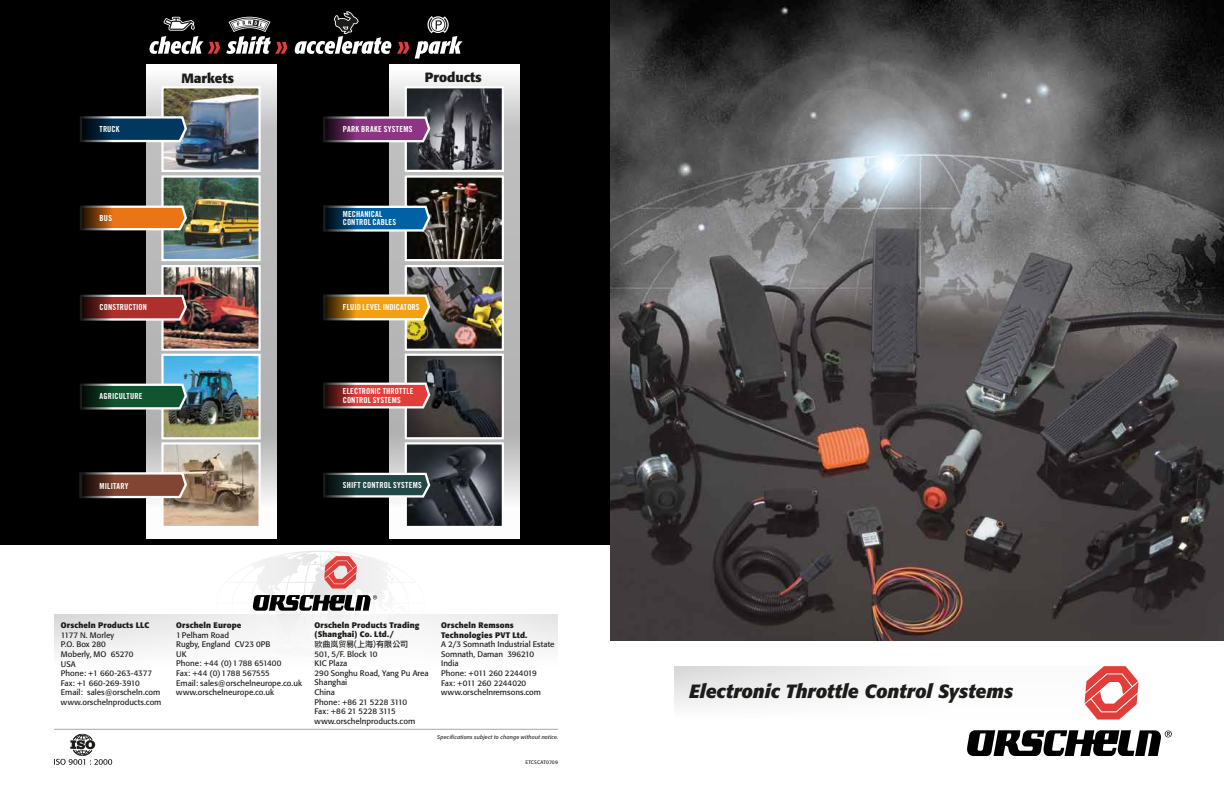
<style>
.page{position:relative;width:1224px;height:792px;background:#fff}
.page>*{position:absolute;margin:0;border:0;box-sizing:border-box;transform-origin:0 0}
.t1{font:italic 700 19px "Formata";color:#1c1c1a}
.t2{font:700 13.3px "Formata";color:#1c1c1a}
.t3{font:8.3px/8.9px "Trade Gothic Bold Cond Twenty";letter-spacing:.02em;color:#fff}
.t4{font:8px/9.6px "Formata";color:#1c1c1a}
.t5{font:700 8px/9.6px "Formata";letter-spacing:.015em;color:#1c1c1a}
.t6{font:8px "Li Hei Pro";letter-spacing:.005em;color:#1c1c1a}
.t7{font:italic 5.5px "Formata";letter-spacing:.025em;color:#1c1c1a}
.t8{font:5px "Formata";letter-spacing:.025em;color:#1c1c1a}
.s1{font-family:"Adobe Heiti Std"}
</style>
<div class="page">
<div style="left:0;top:0;width:614px;height:544px;background:#000"></div>
<svg style="left:675px;top:666px;width:410px;height:40px"></svg>
<div style="left:54px;top:614px;width:425px;height:54px;background:linear-gradient(to bottom,#e1e1e1,#fefefe)"></div>
<div style="left:276px;top:614px;width:282px;height:54px;background:#f7f7f7"></div>
<img style="left:611px;top:0;width:613px;height:640px">
<svg style="left:216px;top:551px;width:177px;height:106px"></svg>
<svg style="left:54px;top:734px;width:58px;height:31px"></svg>
<hr style="left:54px;top:729px;width:504px;height:1px;background:#a5a6a7">
<svg style="left:397px;top:42px;width:12px;height:12px"></svg>
<svg style="left:415px;top:16px;width:47px;height:43px"></svg>
<svg style="left:295px;top:11px;width:96px;height:43px"></svg>
<svg style="left:226px;top:16px;width:61px;height:38px"></svg>
<svg style="left:150px;top:16px;width:70px;height:38px"></svg>
<svg style="left:967px;top:730px;width:205px;height:26px"></svg>
<svg style="left:1085px;top:666px;width:54px;height:54px"></svg>
<svg style="left:146px;top:65px;width:130px;height:473px;background:#d0d0d0"></svg>
<svg style="left:390px;top:65px;width:130px;height:473px;background:#d0d0d0"></svg>
<img style="left:408px;top:357px;width:93px;height:79px">
<div style="left:405px;top:354px;width:99px;height:85px;border:2px solid #fff"></div>
<svg style="left:323px;top:383px;width:107px;height:25px;background:#c04e4b"></svg>
<img style="left:408px;top:268px;width:93px;height:80px">
<div style="left:405px;top:265px;width:99px;height:86px;border:2px solid #fff"></div>
<svg style="left:323px;top:294px;width:107px;height:26px;background:#c89133"></svg>
<img style="left:408px;top:445px;width:93px;height:80px">
<div style="left:405px;top:442px;width:99px;height:86px;border:2px solid #fff"></div>
<svg style="left:323px;top:473px;width:107px;height:25px;background:#3f5858"></svg>
<img style="left:408px;top:89px;width:93px;height:80px">
<div style="left:405px;top:86px;width:99px;height:86px;border:2px solid #fff"></div>
<svg style="left:323px;top:116px;width:107px;height:26px;background:#854b7f"></svg>
<img style="left:408px;top:178px;width:93px;height:80px">
<div style="left:405px;top:175px;width:99px;height:86px;border:2px solid #fff"></div>
<svg style="left:323px;top:206px;width:107px;height:26px;background:#286893"></svg>
<img style="left:164px;top:357px;width:94px;height:79px">
<div style="left:161px;top:354px;width:100px;height:85px;border:2px solid #fff"></div>
<img style="left:164px;top:178px;width:94px;height:80px">
<div style="left:161px;top:175px;width:100px;height:86px;border:2px solid #fff"></div>
<img style="left:164px;top:89px;width:94px;height:80px">
<div style="left:161px;top:86px;width:100px;height:86px;border:2px solid #fff"></div>
<img style="left:164px;top:268px;width:94px;height:80px">
<div style="left:161px;top:265px;width:100px;height:86px;border:2px solid #fff"></div>
<img style="left:164px;top:445px;width:94px;height:80px">
<div style="left:161px;top:442px;width:100px;height:86px;border:2px solid #fff"></div>
<svg style="left:80px;top:295px;width:107px;height:26px;background:#9c4846"></svg>
<svg style="left:80px;top:116px;width:107px;height:26px;background:#2a506a"></svg>
<svg style="left:80px;top:206px;width:107px;height:24px;background:#c57736"></svg>
<svg style="left:80px;top:384px;width:107px;height:26px;background:#336049"></svg>
<svg style="left:80px;top:472px;width:107px;height:26px;background:#80574b"></svg>
<h2 class="t2" style="left:181px;top:70px;width:54px">Markets</h2>
<h2 class="t2" style="left:425px;top:69px;width:58px">Products</h2>
<p class="t3" style="left:100px;top:124px;width:21px">TRUCK</p>
<p class="t3" style="left:343px;top:125px;width:71px">PARK BRAKE SYSTEMS</p>
<p class="t3" style="left:100px;top:213px;width:14px">BUS</p>
<p class="t3" style="left:343px;top:209px;width:55px">MECHANICAL<br>CONTROL CABLES</p>
<p class="t3" style="left:100px;top:303px;width:49px">CONSTRUCTION</p>
<p class="t3" style="left:343px;top:303px;width:78px">FLUID LEVEL INDICATORS</p>
<p class="t3" style="left:100px;top:392px;width:44px">AGRICULTURE</p>
<p class="t3" style="left:343px;top:386px;width:72px">ELECTRONIC THROTTLE<br>CONTROL SYSTEMS</p>
<p class="t3" style="left:100px;top:481px;width:31px">MILITARY</p>
<p class="t3" style="left:343px;top:480px;width:80px">SHIFT CONTROL SYSTEMS</p>
<p class="t5" style="left:61px;top:620px;width:90px">Orscheln Products LLC</p>
<p class="t4" style="left:61px;top:630px;width:102px">1177 N. Morley<br>P.O. Box 280<br>Moberly, MO 65270<br>USA<br>Phone: +1 660-263-4377<br>Fax: +1 660-269-3910<br>Email: sales@orscheln.com www.orschelnproducts.com</p>
<p class="t5" style="left:176px;top:620px;width:67px">Orscheln Europe</p>
<p class="t4" style="left:176px;top:630px;width:127px">1 Pelham Road<br>Rugby, England CV23 0PB<br>UK<br>Phone: +44 (0) 1 788 651400<br>Fax: +44 (0) 1 788 567555<br>Email: sales@orschelneurope.co.uk www.orschelneurope.co.uk</p>
<p class="t5" style="left:315px;top:620px;width:106px">Orscheln Products Trading (Shanghai) Co. Ltd./</p>
<p class="t6" style="left:315px;top:640px;width:95px">欧曲岚<span class="s1">贸</span>易(上海)有限公司</p>
<p class="t4" style="left:315px;top:649px;width:116px">501, 5/F. Block 10<br>KIC Plaza<br>290 Songhu Road, Yang Pu Area<br>Shanghai<br>China<br>Phone: +86 21 5228 3110<br>Fax: +86 21 5228 3115 www.orschelnproducts.com</p>
<p class="t5" style="left:441px;top:620px;width:88px">Orscheln Remsons<br>Technologies PVT Ltd.</p>
<p class="t4" style="left:441px;top:640px;width:115px">A 2/3 Somnath Industrial Estate<br>Somnath, Daman 396210<br>India<br>Phone: +011 260 2244019<br>Fax: +011 260 2244020 www.orschelnremsons.com</p>
<h1 class="t1" style="left:689px;top:680px;width:326px">Electronic Throttle Control Systems</h1>
<p class="t7" style="left:437px;top:734px;width:123px">Specifications subject to change without notice.</p>
<p class="t8" style="left:525px;top:759px;width:34px">ETCSCAT0709</p>
</div>
